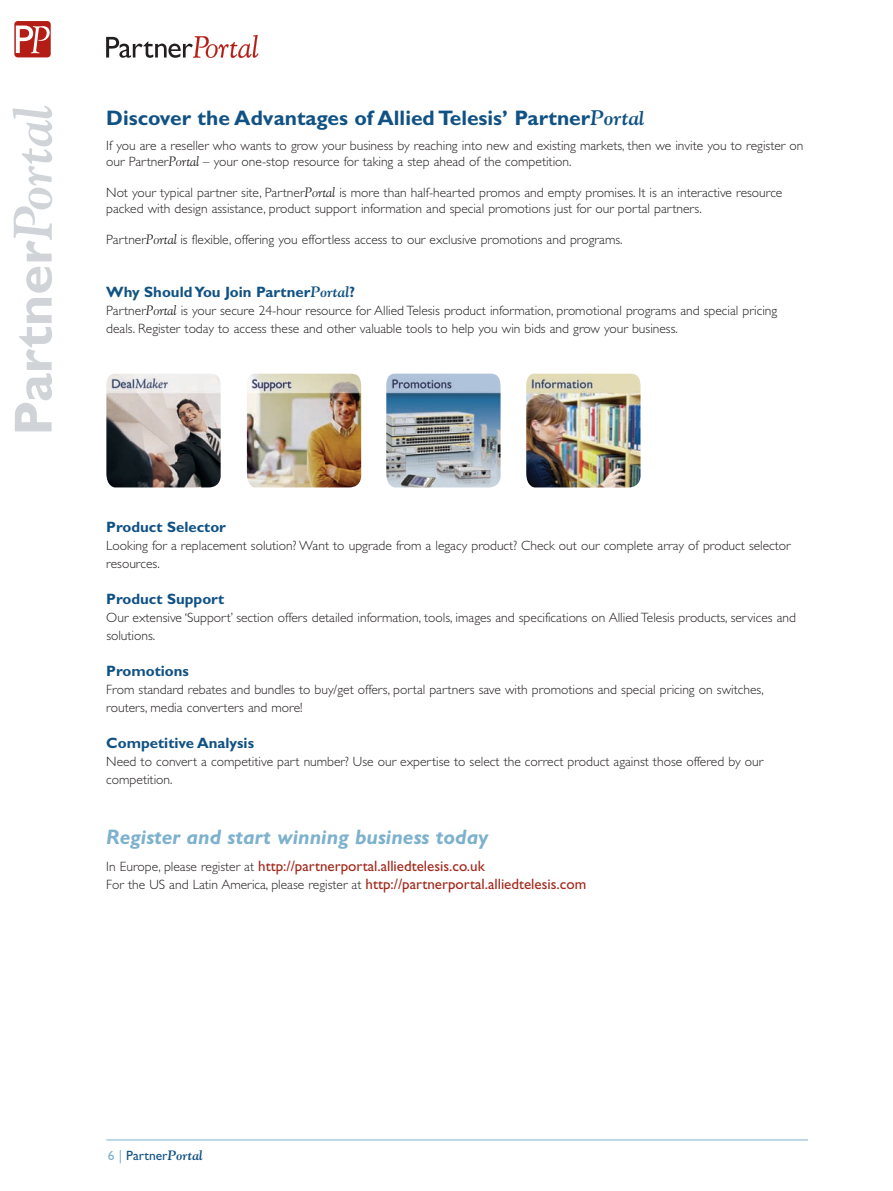
<style>
.page{position:relative;width:893px;height:1191px;background:#fff}
.page>*{position:absolute;margin:0;border:0;box-sizing:border-box;transform-origin:0 0}
.t1{font:700 54px "Gill Sans";color:#d0d4d8}
.t2{font:700 21px "Gill Sans";color:#115284}
.t3{font:italic 700 21px "Gill Sans";color:#7db1cd}
.t4{font:700 15px "Gill Sans";color:#115284}
.t5{font:15px "Gill Sans";color:#a1281b}
.t6{font:300 13.5px/18px "Gill Sans";color:#231f20}
.t7{font:13.5px "Gill Sans";color:#115284}
.s1{font-family:"Goudy";font-style:italic}
.s2{font-family:"Goudy";font-style:italic;font-size:19.5px}
.s3{font-family:"Goudy";font-weight:400;font-style:italic}
.s4{font-weight:300;font-size:13.5px;color:#231f20}
.s5{font-weight:400;font-size:15px;color:#a1281b}
.s6{color:#7db1cd}
.s7{font-family:"Goudy";font-weight:700;font-style:italic}
</style>
<div class="page">
<svg style="left:14px;top:21px;width:37px;height:36px"></svg>
<svg style="left:16px;top:26px;width:34px;height:27px"></svg>
<hr style="left:106px;top:1139px;width:702px;height:1px;background:#7db1cd">
<svg style="left:107px;top:35px;width:151px;height:23px"></svg>
<img style="left:106px;top:374px;width:115px;height:113px">
<img style="left:247px;top:374px;width:114px;height:113px">
<img style="left:386px;top:374px;width:115px;height:113px">
<img style="left:526px;top:374px;width:115px;height:113px">
<h1 class="t1" style="left:13px;top:436px;width:333px;rotate:-90deg">Partner<span class="s1">Portal</span></h1>
<h2 class="t2" style="left:106px;top:110px;width:540px">Discover the Advantages of Allied Telesis’ Partner<span class="s1">Porta</span><span class="s2">l</span></h2>
<p class="t6" style="left:106px;top:138px;width:699px;line-height:16.5px">If you are a reseller who wants to grow your business by reaching into new and existing markets, then we invite you to register on our Partner<span class="s3">Portal</span> – your one-stop resource for taking a step ahead of the competition.</p>
<p class="t6" style="left:106px;top:185px;width:678px;line-height:16.5px">Not your typical partner site, Partner<span class="s3">Portal</span> is more than half-hearted promos and empty promises. It is an interactive resource packed with design assistance, product support information and special promotions just for our portal partners.</p>
<p class="t6" style="left:106px;top:231px;width:518px">Partner<span class="s3">Portal</span> is flexible, offering you effortless access to our exclusive promotions and programs.</p>
<p class="t4" style="left:106px;top:287px;width:250px">Why Should You Join Partner<span class="s1">Portal</span>?</p>
<p class="t6" style="left:106px;top:303px;width:672px">Partner<span class="s3">Portal</span> is your secure 24-hour resource for Allied Telesis product information, promotional programs and special pricing deals. Register today to access these and other valuable tools to help you win bids and grow your business.</p>
<p class="t4" style="left:106px;top:521px;width:121px">Product Selector</p>
<p class="t6" style="left:106px;top:537px;width:686px">Looking for a replacement solution? Want to upgrade from a legacy product? Check out our complete array of product selector resources.</p>
<p class="t4" style="left:106px;top:593px;width:120px">Product Support</p>
<p class="t6" style="left:106px;top:609px;width:691px">Our extensive ‘Support’ section offers detailed information, tools, images and specifications on Allied Telesis products, services and solutions.</p>
<p class="t4" style="left:106px;top:665px;width:84px">Promotions</p>
<p class="t6" style="left:106px;top:681px;width:659px">From standard rebates and bundles to buy/get offers, portal partners save with promotions and special pricing on switches, routers, media converters and more!</p>
<p class="t4" style="left:106px;top:737px;width:149px">Competitive Analysis</p>
<p class="t6" style="left:106px;top:753px;width:658px">Need to convert a competitive part number? Use our expertise to select the correct product against those offered by our competition.</p>
<h2 class="t3" style="left:106px;top:828px;width:384px">Register and start winning business today</h2>
<p class="t5" style="left:106px;top:860px;width:380px"><span class="s4">In Europe, please register at</span> http://partnerportal.alliedtelesis.co.uk</p>
<p class="t6" style="left:106px;top:876px;width:481px">For the US and Latin America, please register at <span class="s5">http://partnerportal.alliedtelesis.com</span></p>
<p class="t7" style="left:108px;top:1150px;width:97px"><span class="s6">6 |</span> Partner<span class="s7">Portal</span></p>
</div>
